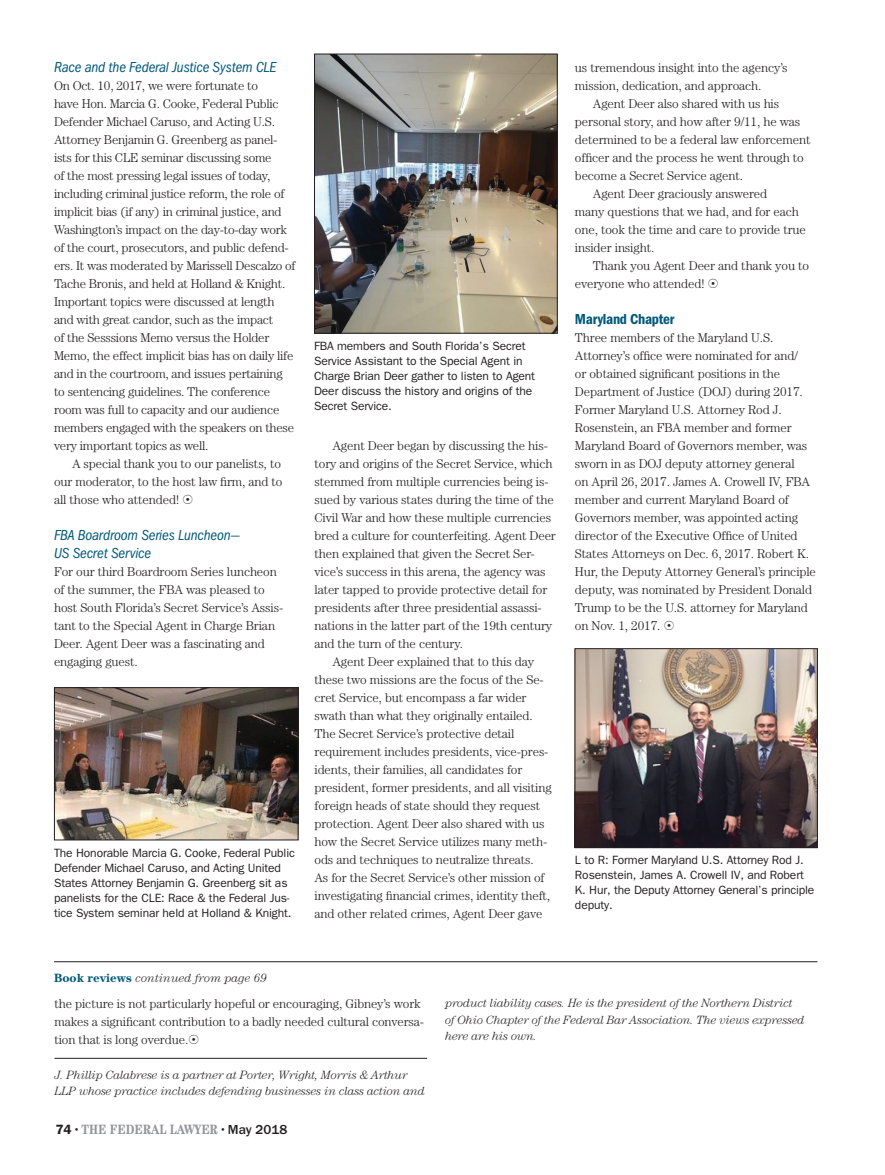
<style>
.page{position:relative;width:885px;height:1175px;background:#fff}
.page>*{position:absolute;margin:0;border:0;box-sizing:border-box;transform-origin:0 0}
.t1{font:italic condensed 15px/18px "ITC Franklin Gothic Std";letter-spacing:-.01em;color:#015878}
.t2{font:600 condensed 15px "Franklin Gothic";letter-spacing:-.02em;color:#015878}
.t3{font:700 condensed 13.5px "Century";color:#939598}
.t4{font:300 12.75px/18px "Century";letter-spacing:-.01em;color:#231f20}
.t5{font:12px/15px "ITC Franklin Gothic Std";letter-spacing:-.01em;color:#231f20}
.t6{font:italic 300 12px/16.5px "Century";letter-spacing:-.02em;color:#231f20}
.t7{font:italic 300 12px "Century";color:#231f20}
.s1{font-weight:700;font-style:normal;color:#015878}
.s2{font-family:"Franklin Gothic";font-weight:600;font-stretch:normal;color:#231f20}
.s3{font-weight:300;font-size:7.5px;color:#231f20}
.s4{font-family:"ITC Franklin Gothic Std";font-weight:500;font-stretch:normal;color:#231f20}
</style>
<div class="page">
<img style="left:56px;top:689px;width:240px;height:149px">
<div style="left:54px;top:687px;width:244px;height:153px;border:1px solid #231f20"></div>
<img style="left:316px;top:56px;width:239px;height:275px">
<div style="left:314px;top:54px;width:243px;height:279px;border:1px solid #231f20"></div>
<img style="left:576px;top:650px;width:239px;height:196px">
<div style="left:574px;top:648px;width:243px;height:200px;border:1px solid #231f20"></div>
<hr style="left:54px;top:1058px;width:373px;height:1px;background:#231f20">
<hr style="left:54px;top:961px;width:763px;height:1px;background:#231f20">
<p class="t1" style="left:54px;top:58px;width:224px">Race and the Federal Justice System CLE</p>
<p class="t4" style="left:54px;top:76px;width:243px">On Oct. 10, 2017, we were fortunate to<br>have Hon. Marcia G. Cooke, Federal Public Defender Michael Caruso, and Acting U.S.<br>Attorney Benjamin G. Greenberg as panel&shy;ists for this CLE seminar discussing some<br>of the most pressing legal issues of today, including criminal justice reform, the role of implicit bias (if any) in criminal justice, and Washington’s impact on the day-to-day work of the court, prosecutors, and public defend&shy;ers. It was moderated by Marissell Descalzo of Tache Bronis, and held at Holland &amp; Knight.<br>Important topics were discussed at length and with great candor, such as the impact<br>of the Sesssions Memo versus the Holder Memo, the effect implicit bias has on daily life and in the courtroom, and issues pertaining to sentencing guidelines. The conference room was full to capacity and our audience members engaged with the speakers on these very important topics as well.</p>
<p class="t4" style="left:54px;top:455px;width:230px;text-indent:18px">A special thank you to our panelists, to our moderator, to the host law firm, and to all those who attended!</p>
<p class="t1" style="left:54px;top:526px;width:188px">FBA Boardroom Series Luncheon—<br>US Secret Service</p>
<p class="t4" style="left:54px;top:562px;width:231px">For our third Boardroom Series luncheon of the summer, the FBA was pleased to host South Florida’s Secret Service’s Assis&shy;tant to the Special Agent in Charge Brian Deer. Agent Deer was a fascinating and engaging guest.</p>
<p class="t5" style="left:54px;top:845px;width:242px">The Honorable Marcia G. Cooke, Federal Public Defender Michael Caruso, and Acting United States Attorney Benjamin G. Greenberg sit as panelists for the CLE: Race &amp; the Federal Jus&shy;tice System seminar held at Holland &amp; Knight.</p>
<p class="t5" style="left:314px;top:339px;width:222px">FBA members and South Florida’s Secret Service Assistant to the Special Agent in Charge Brian Deer gather to listen to Agent Deer discuss the history and origins of the Secret Service.</p>
<p class="t4" style="left:332px;top:436px;width:217px">Agent Deer began by discussing the his-</p>
<p class="t4" style="left:314px;top:454px;width:239px">tory and origins of the Secret Service, which</p>
<p class="t4" style="left:314px;top:472px;width:235px">stemmed from multiple currencies being is-</p>
<p class="t4" style="left:314px;top:490px;width:241px">sued by various states during the time of the</p>
<p class="t4" style="left:314px;top:508px;width:238px">Civil War and how these multiple currencies</p>
<p class="t4" style="left:314px;top:526px;width:243px">bred a culture for counterfeiting. Agent Deer</p>
<p class="t4" style="left:314px;top:545px;width:222px">then explained that given the Secret Ser-</p>
<p class="t4" style="left:314px;top:563px;width:232px">vice’s success in this arena, the agency was</p>
<p class="t4" style="left:314px;top:581px;width:234px">later tapped to provide protective detail for</p>
<p class="t4" style="left:314px;top:599px;width:229px">presidents after three presidential assassi-</p>
<p class="t4" style="left:314px;top:617px;width:239px">nations in the latter part of the 19th century</p>
<p class="t4" style="left:314px;top:635px;width:150px">and the turn of the century.</p>
<p class="t4" style="left:332px;top:653px;width:203px">Agent Deer explained that to this day</p>
<p class="t4" style="left:314px;top:671px;width:231px">these two missions are the focus of the Se-</p>
<p class="t4" style="left:314px;top:689px;width:213px">cret Service, but encompass a far wider</p>
<p class="t4" style="left:314px;top:707px;width:220px">swath than what they originally entailed.</p>
<p class="t4" style="left:314px;top:725px;width:201px">The Secret Service’s protective detail</p>
<p class="t4" style="left:314px;top:743px;width:235px">requirement includes presidents, vice-pres-</p>
<p class="t4" style="left:314px;top:761px;width:209px">idents, their families, all candidates for</p>
<p class="t4" style="left:314px;top:779px;width:238px">president, former presidents, and all visiting</p>
<p class="t4" style="left:314px;top:797px;width:227px">foreign heads of state should they request</p>
<p class="t4" style="left:314px;top:815px;width:231px">protection. Agent Deer also shared with us</p>
<p class="t4" style="left:314px;top:833px;width:234px">how the Secret Service utilizes many meth-</p>
<p class="t4" style="left:314px;top:851px;width:221px">ods and techniques to neutralize threats.</p>
<p class="t4" style="left:314px;top:869px;width:231px">As for the Secret Service’s other mission of</p>
<p class="t4" style="left:314px;top:887px;width:237px">investigating financial crimes, identity theft,</p>
<p class="t4" style="left:314px;top:905px;width:229px">and other related crimes, Agent Deer gave</p>
<p class="t4" style="left:574px;top:59px;width:214px">us tremendous insight into the agency’s mission, dedication, and approach.</p>
<p class="t4" style="left:592px;top:95px;width:188px">Agent Deer also shared with us his</p>
<p class="t4" style="left:574px;top:113px;width:227px">personal story, and how after 9/11, he was</p>
<p class="t4" style="left:574px;top:131px;width:237px">determined to be a federal law enforcement</p>
<p class="t4" style="left:574px;top:149px;width:230px">officer and the process he went through to</p>
<p class="t4" style="left:574px;top:167px;width:169px">become a Secret Service agent.</p>
<p class="t4" style="left:592px;top:185px;width:176px">Agent Deer graciously answered</p>
<p class="t4" style="left:574px;top:203px;width:225px">many questions that we had, and for each</p>
<p class="t4" style="left:574px;top:221px;width:232px">one, took the time and care to provide true</p>
<p class="t4" style="left:574px;top:239px;width:81px">insider insight.</p>
<p class="t4" style="left:592px;top:257px;width:217px">Thank you Agent Deer and thank you to</p>
<p class="t4" style="left:574px;top:275px;width:131px">everyone who attended!</p>
<p class="t2" style="left:574px;top:310px;width:101px">Maryland Chapter</p>
<p class="t4" style="left:574px;top:328px;width:242px">Three members of the Maryland U.S.<br>Attorney’s office were nominated for and/<br>or obtained significant positions in the Department of Justice (DOJ) during 2017.<br>Former Maryland U.S. Attorney Rod J.<br>Rosenstein, an FBA member and former Maryland Board of Governors member, was sworn in as DOJ deputy attorney general<br>on April 26, 2017. James A. Crowell IV, FBA member and current Maryland Board of Governors member, was appointed acting director of the Executive Office of United States Attorneys on Dec. 6, 2017. Robert K.<br>Hur, the Deputy Attorney General’s principle deputy, was nominated by President Donald Trump to be the U.S. attorney for Maryland on Nov. 1, 2017.</p>
<p class="t5" style="left:574px;top:853px;width:241px">L to R: Former Maryland U.S. Attorney Rod J.<br>Rosenstein, James A. Crowell IV, and Robert K. Hur, the Deputy Attorney General’s principle deputy.</p>
<p class="t7" style="left:54px;top:971px;width:214px"><span class="s1">Book reviews</span> continued from page 69</p>
<p class="t4" style="left:54px;top:994px;width:371px">the picture is not particularly hopeful or encouraging, Gibney’s work makes a significant contribution to a badly needed cultural conversa&shy;tion that is long overdue.</p>
<p class="t6" style="left:54px;top:1066px;width:372px">J. Phillip Calabrese is a partner at Porter, Wright, Morris &amp; Arthur<br>LLP whose practice includes defending businesses in class action and</p>
<p class="t3" style="left:56px;top:1120px;width:233px"><span class="s2">74</span> <span class="s3">•</span> THE FEDERAL LAWYER <span class="s3">•</span> <span class="s4">May 2018</span></p>
<p class="t6" style="left:445px;top:995px;width:361px">product liability cases. He is the president of the Northern District of Ohio Chapter of the Federal Bar Association. The views expressed here are his own.</p>
</div>
